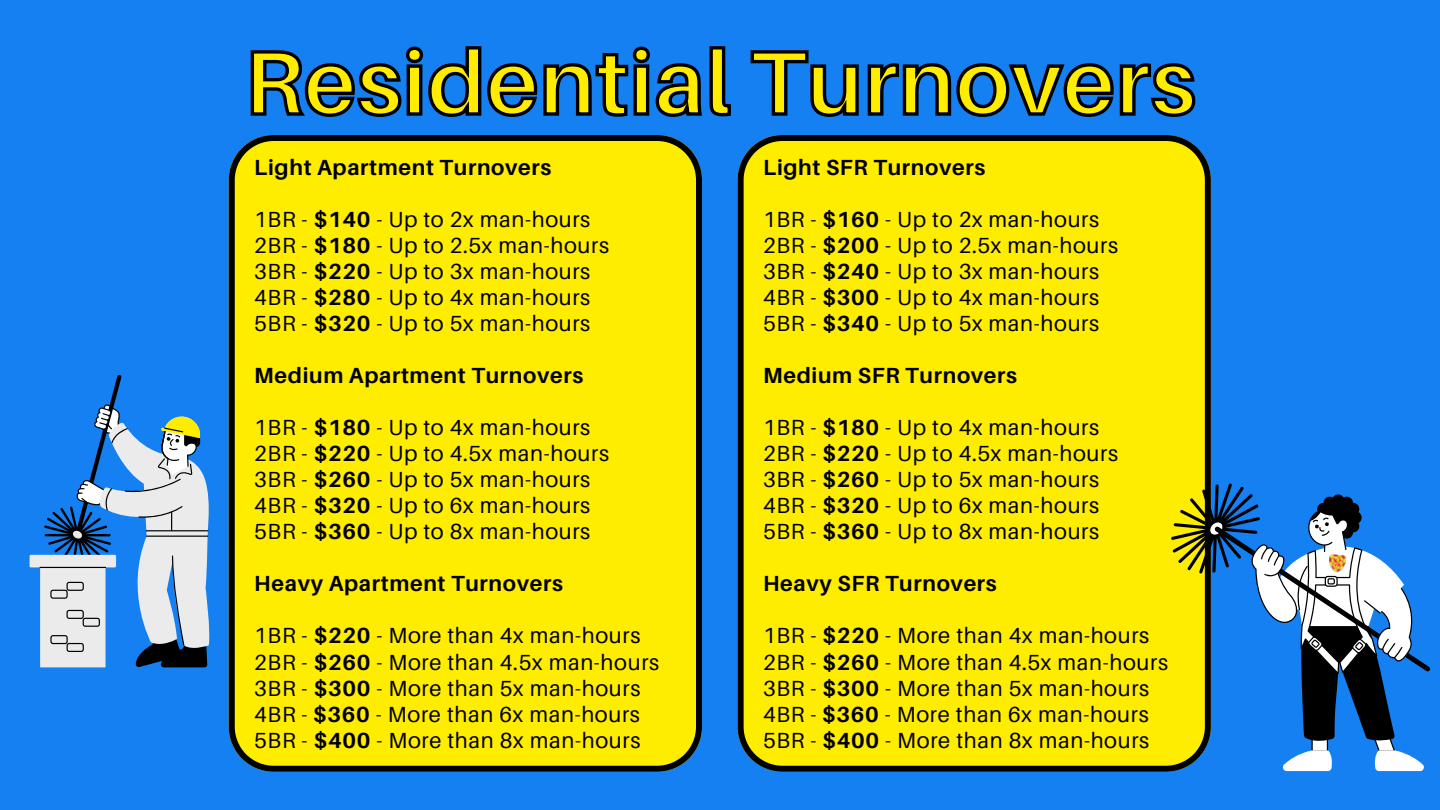
<style>
.page{position:relative;width:1440px;height:810px;background:#1480f1}
.page>*{position:absolute;margin:0;border:0;box-sizing:border-box;transform-origin:0 0}
.t1{font:700 90px "Aileron";letter-spacing:.01em;color:#ffed00}
.t2{font:21.9px/26px "Aileron";letter-spacing:.03em;color:#000}
.t3{font:700 21.9px "Aileron";letter-spacing:.03em;color:#000}
.s1{font-weight:700}
</style>
<div class="page">
<svg style="left:250px;top:46px;width:946px;height:71px"></svg>
<div style="left:229px;top:135px;width:473px;height:637px;background:#ffed00"></div>
<svg style="left:30px;top:375px;width:180px;height:292px"></svg>
<div style="left:738px;top:135px;width:473px;height:637px;background:#ffed00"></div>
<svg style="left:1171px;top:483px;width:259px;height:288px"></svg>
<img style="left:1328px;top:554px;width:20px;height:19px">
<h1 class="t1" style="left:244px;top:27px;width:953px">Residential Turnovers</h1>
<p class="t3" style="left:254px;top:153px;width:299px">Light Apartment Turnovers</p>
<p class="t2" style="left:254px;top:206px;width:356px">1BR - <span class="s1">$140</span> - Up to 2x man-hours<br>2BR - <span class="s1">$180</span> - Up to 2.5x man-hours<br>3BR - <span class="s1">$220</span> - Up to 3x man-hours<br>4BR - <span class="s1">$280</span> - Up to 4x man-hours<br>5BR - <span class="s1">$320</span> - Up to 5x man-hours</p>
<p class="t3" style="left:254px;top:362px;width:330px">Medium Apartment Turnovers</p>
<p class="t2" style="left:254px;top:414px;width:356px">1BR - <span class="s1">$180</span> - Up to 4x man-hours<br>2BR - <span class="s1">$220</span> - Up to 4.5x man-hours<br>3BR - <span class="s1">$260</span> - Up to 5x man-hours<br>4BR - <span class="s1">$320</span> - Up to 6x man-hours<br>5BR - <span class="s1">$360</span> - Up to 8x man-hours</p>
<p class="t3" style="left:254px;top:570px;width:310px">Heavy Apartment Turnovers</p>
<p class="t2" style="left:254px;top:622px;width:407px">1BR - <span class="s1">$220</span> - More than 4x man-hours 2BR - <span class="s1">$260</span> - More than 4.5x man-hours 3BR - <span class="s1">$300</span> - More than 5x man-hours 4BR - <span class="s1">$360</span> - More than 6x man-hours 5BR - <span class="s1">$400</span> - More than 8x man-hours</p>
<p class="t3" style="left:763px;top:153px;width:224px">Light SFR Turnovers</p>
<p class="t2" style="left:763px;top:206px;width:356px">1BR - <span class="s1">$160</span> - Up to 2x man-hours<br>2BR - <span class="s1">$200</span> - Up to 2.5x man-hours<br>3BR - <span class="s1">$240</span> - Up to 3x man-hours<br>4BR - <span class="s1">$300</span> - Up to 4x man-hours<br>5BR - <span class="s1">$340</span> - Up to 5x man-hours</p>
<p class="t3" style="left:763px;top:362px;width:255px">Medium SFR Turnovers</p>
<p class="t2" style="left:763px;top:414px;width:356px">1BR - <span class="s1">$180</span> - Up to 4x man-hours<br>2BR - <span class="s1">$220</span> - Up to 4.5x man-hours<br>3BR - <span class="s1">$260</span> - Up to 5x man-hours<br>4BR - <span class="s1">$320</span> - Up to 6x man-hours<br>5BR - <span class="s1">$360</span> - Up to 8x man-hours</p>
<p class="t3" style="left:763px;top:570px;width:235px">Heavy SFR Turnovers</p>
<p class="t2" style="left:763px;top:622px;width:407px">1BR - <span class="s1">$220</span> - More than 4x man-hours 2BR - <span class="s1">$260</span> - More than 4.5x man-hours 3BR - <span class="s1">$300</span> - More than 5x man-hours 4BR - <span class="s1">$360</span> - More than 6x man-hours 5BR - <span class="s1">$400</span> - More than 8x man-hours</p>
</div>
